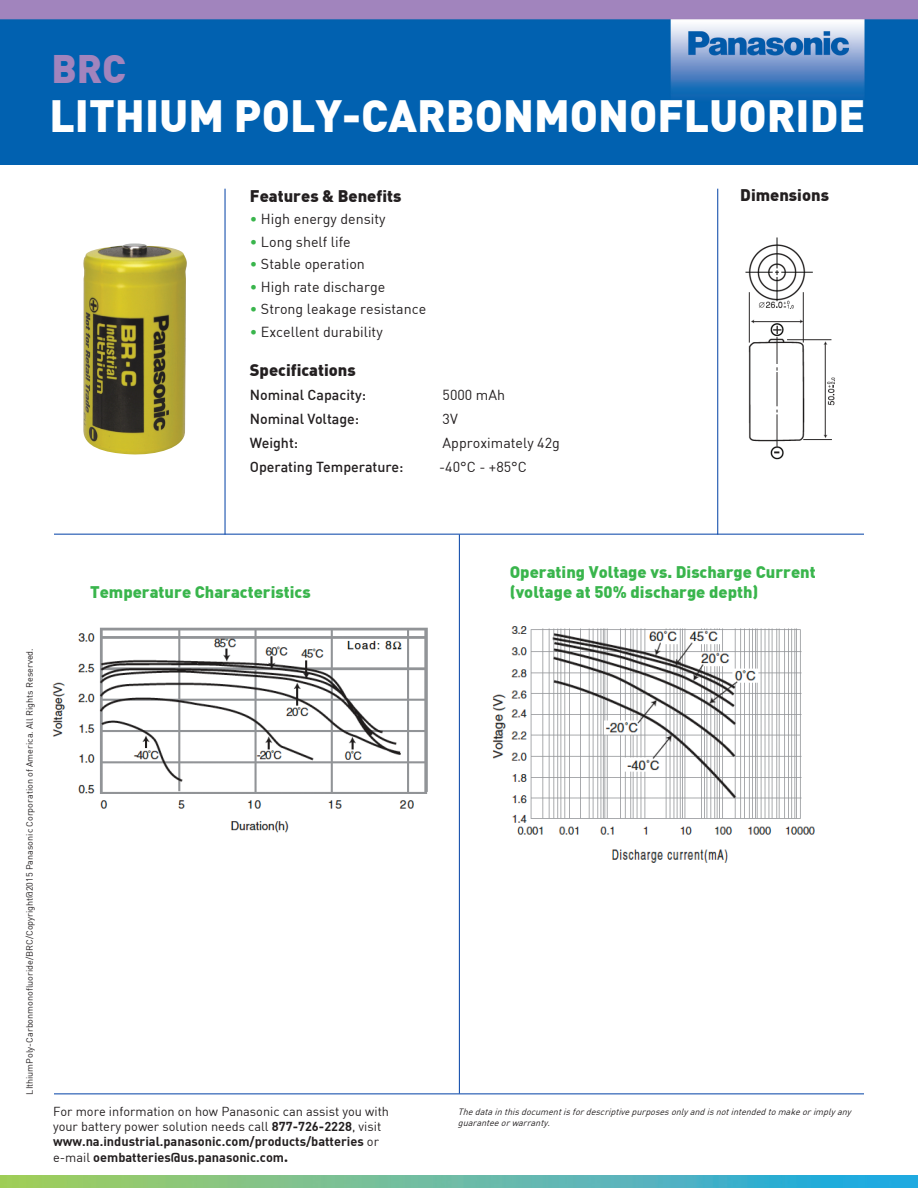
<style>
.page{position:relative;width:918px;height:1188px;background:#fff}
.page>*{position:absolute;margin:0;border:0;box-sizing:border-box;transform-origin:0 0}
.t1{font:900 44.25px "DIN";color:#fff}
.t2{font:900 39px "DIN";color:#a184bd}
.t3{font:900 16.5px "DIN";color:#39b54c}
.t4{font:900 16.5px "DIN";color:#231f20}
.t5{font:14.25px "Dinreg";color:#231f20}
.t6{font:500 14.25px "DIN";color:#231f20}
.t7{font:12.75px/15.3px "Dinreg";color:#231f20}
.t8{font:italic 9px/10.8px "Dinreg";color:#231f20}
.t9{font:9px "Dinreg";color:#231f20}
.s1{color:#39b54c}
.s2{font-family:"DIN Bold"}
.s3{font-family:"DIN Black Alternate"}
</style>
<div class="page">
<img style="left:0;top:0;width:918px;height:164px">
<hr style="left:54px;top:534px;width:810px;height:1px;background:#0040a6">
<hr style="left:54px;top:1094px;width:810px;height:1px;background:#0040a6">
<hr style="left:717px;top:189px;width:1px;height:346px;background:#0040a6">
<hr style="left:225px;top:189px;width:1px;height:346px;background:#0040a6">
<hr style="left:459px;top:535px;width:1px;height:559px;background:#0040a6">
<img style="left:0;top:1175px;width:918px;height:13px">
<img style="left:745px;top:237px;width:90px;height:223px">
<img style="left:52px;top:627px;width:376px;height:206px">
<img style="left:492px;top:626px;width:323px;height:237px">
<img style="left:83px;top:243px;width:104px;height:212px">
<p class="t2" style="left:51px;top:43px;width:76px">BRC</p>
<p class="t1" style="left:50px;top:87px;width:817px">LITHIUM POLY-CARBONMONOFLUORIDE</p>
<p class="t4" style="left:250px;top:185px;width:153px">Features &amp; Benefits</p>
<p class="t5" style="left:250px;top:210px;width:137px"><span class="s1">•</span> High energy density</p>
<p class="t5" style="left:250px;top:233px;width:102px"><span class="s1">•</span> Long shelf life</p>
<p class="t5" style="left:250px;top:255px;width:117px"><span class="s1">•</span> Stable operation</p>
<p class="t5" style="left:250px;top:278px;width:137px"><span class="s1">•</span> High rate discharge</p>
<p class="t5" style="left:250px;top:300px;width:178px"><span class="s1">•</span> Strong leakage resistance</p>
<p class="t5" style="left:250px;top:323px;width:134px"><span class="s1">•</span> Excellent durability</p>
<p class="t4" style="left:250px;top:359px;width:108px">Specifications</p>
<p class="t6" style="left:250px;top:386px;width:118px">Nominal Capacity:</p>
<p class="t5" style="left:443px;top:386px;width:64px">5000 mAh</p>
<p class="t6" style="left:250px;top:410px;width:111px">Nominal Voltage:</p>
<p class="t5" style="left:443px;top:410px;width:17px">3V</p>
<p class="t6" style="left:250px;top:434px;width:50px">Weight:</p>
<p class="t5" style="left:443px;top:434px;width:119px">Approximately 42g</p>
<p class="t6" style="left:250px;top:458px;width:155px">Operating Temperature:</p>
<p class="t5" style="left:439px;top:458px;width:89px">-40°C - +85°C</p>
<p class="t4" style="left:740px;top:184px;width:90px">Dimensions</p>
<p class="t3" style="left:90px;top:581px;width:222px">Temperature Characteristics</p>
<p class="t3" style="left:510px;top:561px;width:308px">Operating Voltage vs. Discharge Current</p>
<p class="t3" style="left:510px;top:581px;width:250px">(voltage at 50% discharge depth)</p>
<p class="t9" style="left:24px;top:1095px;width:448px;rotate:-90deg">LIthiumPoly-Carbonmonofluoride/BRC/Copyright@2015 Panasonic Corporation of America. All Rights Reserved.</p>
<p class="t7" style="left:53px;top:1103px;width:338px">For more information on how Panasonic can assist you with your battery power solution needs call <span class="s2">877-726-2228</span>, visit <span class="s2">www.na.industrial.panasonic.com/products/batteries</span> or e-mail <span class="s2">oembatteries@us.panasonic.com</span><span class="s3">.</span></p>
<p class="t8" style="left:458px;top:1106px;width:397px">Thedatainthisdocumentisfordescriptivepurposesonlyandisnotintendedtomakeorimplyany guaranteeorwarranty.</p>
</div>
